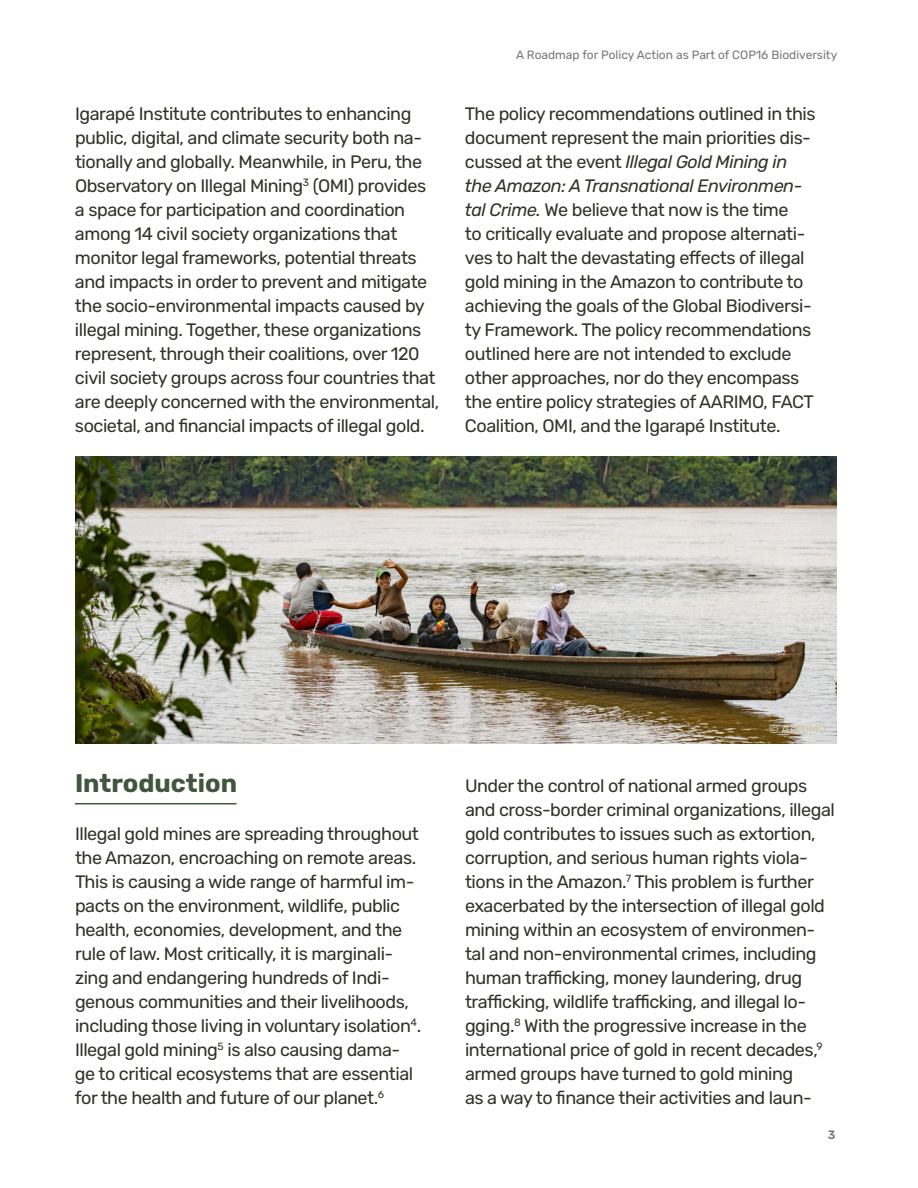
<style>
.page{position:relative;width:918px;height:1188px;background:#fff}
.page>*{position:absolute;margin:0;border:0;box-sizing:border-box;transform-origin:0 0}
.t1{font:700 25.5px "Rubik";color:#40573d}
.t2{font:18px/24px "Rubik";letter-spacing:-.025em;color:#33332b}
.t3{font:12px "Rubik";color:#76787b}
.t4{font:12px "Rubik";color:#d4c7ad}
.t5{font:500 12px "Rubik";color:#6c6d70}
.s1{font-style:italic}
</style>
<div class="page">
<img style="left:75px;top:456px;width:762px;height:288px">
<hr style="left:75px;top:803px;width:162px;height:1px;background:#40573d">
<p class="t3" style="left:516px;top:48px;width:323px">A Roadmap for Policy Action as Part of COP16 Biodiversity</p>
<p class="t2" style="left:75px;top:102px;width:366px">Igarapé Institute contributes to enhancing public, digital, and climate security both na&shy;tionally and globally. Meanwhile, in Peru, the Observatory on Illegal Mining<sup>3</sup> (OMI) provides a space for participation and coordination among 14 civil society organizations that monitor legal frameworks, potential threats and impacts in order to prevent and mitigate the socio-environmental impacts caused by illegal mining. Together, these organizations represent, through their coalitions, over 120 civil society groups across four countries that are deeply concerned with the environmental, societal, and financial impacts of illegal gold.</p>
<p class="t2" style="left:465px;top:102px;width:352px">The policy recommendations outlined in this document represent the main priorities dis&shy;cussed at the event <span class="s1">Illegal Gold Mining in the Amazon: A Transnational Environmen&shy;tal Crime.</span> We believe that now is the time<br>to critically evaluate and propose alternati&shy;ves to halt the devastating effects of illegal gold mining in the Amazon to contribute to achieving the goals of the Global Biodiversi&shy;ty Framework. The policy recommendations outlined here are not intended to exclude other approaches, nor do they encompass the entire policy strategies of AARIMO, FACT Coalition, OMI, and the Igarapé Institute.</p>
<h1 class="t1" style="left:75px;top:768px;width:164px">Introduction</h1>
<p class="t2" style="left:75px;top:822px;width:348px">Illegal gold mines are spreading throughout the Amazon, encroaching on remote areas.<br>This is causing a wide range of harmful im&shy;pacts on the environment, wildlife, public health, economies, development, and the rule of law. Most critically, it is marginali&shy;zing and endangering hundreds of Indi&shy;genous communities and their livelihoods, including those living in voluntary isolation<sup>4</sup>.<br>Illegal gold mining<sup>5</sup> is also causing dama&shy;ge to critical ecosystems that are essential for the health and future of our planet.<sup>6</sup></p>
<p class="t4" style="left:769px;top:722px;width:59px">© AARIMO</p>
<p class="t2" style="left:465px;top:774px;width:371px">Under the control of national armed groups and cross-border criminal organizations, illegal gold contributes to issues such as extortion, corruption, and serious human rights viola&shy;tions in the Amazon.<sup>7</sup> This problem is further exacerbated by the intersection of illegal gold mining within an ecosystem of environmen&shy;tal and non-environmental crimes, including human trafficking, money laundering, drug trafficking, wildlife trafficking, and illegal lo&shy;gging.<sup>8</sup> With the progressive increase in the international price of gold in recent decades,<sup>9 </sup>armed groups have turned to gold mining<br>as a way to finance their activities and laun-</p>
<p class="t5" style="left:828px;top:1128px;width:9px">3</p>
</div>
